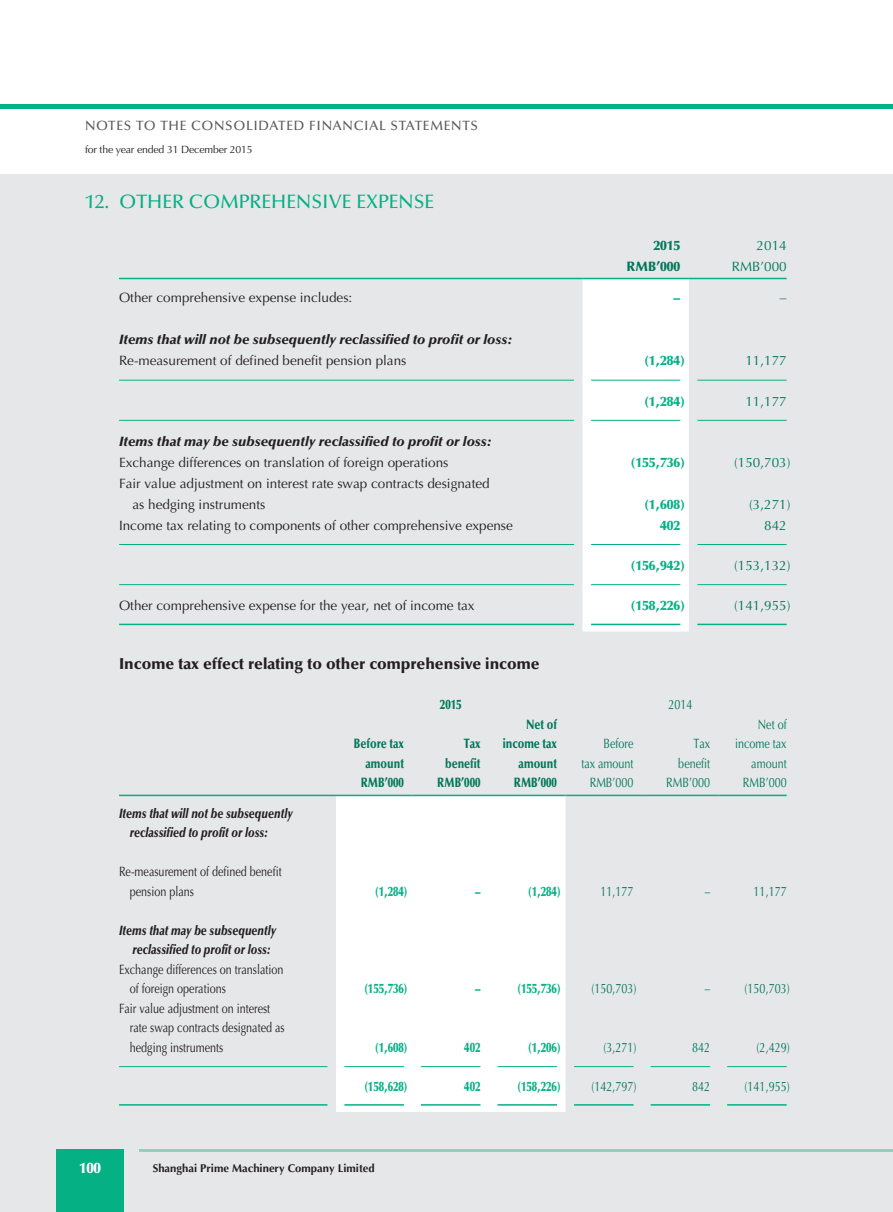
<style>
.page{position:relative;width:893px;height:1212px;background:#fff}
.page>*{position:absolute;margin:0;border:0;box-sizing:border-box;transform-origin:0 0}
.t1{font:500 19.5px "Optima LT Std";color:#05b085}
.t2{font:900 15.75px "Optima LT Std";color:#231f20}
.t3{font:900 15px "Optima LT Std";color:#fff}
.t4{font:13.5px/21px "Optima LT Std";color:#231f20}
.t5{font:13.5px/19.5px "Optima LT Std";color:#231f20;scale:.8 1}
.t6{font:13.5px/19.5px "Optima LT Std";color:#00785a;text-align:right;scale:.8 1}
.t7{font:italic 900 13.5px "Optima LT Std";color:#231f20}
.t8{font:italic 900 13.5px/19.5px "Optima LT Std";color:#231f20;scale:.8 1}
.t9{font:900 13.5px "Optima LT Std";color:#05b085;scale:.8 1}
.t10{font:900 13.5px/19.5px "Optima LT Std";color:#00785a;text-align:right;scale:.8 1}
.t11{font:13.5px "Optima LT Std";color:#00785a}
.t12{font:900 13.5px "Optima LT Std";color:#05b085}
.t13{font:500 13.5px "Optima LT Std";letter-spacing:.05em;color:#57585a}
.t14{font:900 13.5px "Optima LT Std";color:#00785a}
.t15{font:700 11.25px "Optima LT Std";color:#231f20}
.t16{font:10.5px "Optima LT Std";letter-spacing:-.015em;color:#231f20}
</style>
<div class="page">
<div style="left:0;top:174px;width:893px;height:1038px;background:#e6e7e9"></div>
<hr style="left:140px;top:1149px;width:753px;height:2px;background:#91d1bc">
<div style="left:56px;top:1149px;width:68px;height:63px;background:#05b085"></div>
<hr style="left:0;top:104px;width:893px;height:4px;background:#05b085">
<div style="left:583px;top:279px;width:106px;height:352px;background:#fff"></div>
<hr style="left:119px;top:278px;width:464px;height:1px;background:#05b085">
<hr style="left:583px;top:278px;width:106px;height:1px;background:#05b085">
<hr style="left:689px;top:278px;width:98px;height:1px;background:#05b085">
<hr style="left:119px;top:380px;width:455px;height:1px;background:#05b085">
<hr style="left:591px;top:380px;width:89px;height:1px;background:#05b085">
<hr style="left:697px;top:380px;width:90px;height:1px;background:#05b085">
<hr style="left:119px;top:420px;width:455px;height:1px;background:#05b085">
<hr style="left:591px;top:420px;width:89px;height:1px;background:#05b085">
<hr style="left:697px;top:420px;width:90px;height:1px;background:#05b085">
<hr style="left:119px;top:544px;width:455px;height:1px;background:#05b085">
<hr style="left:591px;top:544px;width:89px;height:1px;background:#05b085">
<hr style="left:697px;top:544px;width:90px;height:1px;background:#05b085">
<hr style="left:119px;top:584px;width:455px;height:1px;background:#05b085">
<hr style="left:591px;top:584px;width:89px;height:1px;background:#05b085">
<hr style="left:697px;top:584px;width:90px;height:1px;background:#05b085">
<hr style="left:119px;top:624px;width:455px;height:1px;background:#05b085">
<hr style="left:591px;top:624px;width:89px;height:1px;background:#05b085">
<hr style="left:697px;top:624px;width:90px;height:1px;background:#05b085">
<div style="left:336px;top:796px;width:230px;height:316px;background:#fff"></div>
<hr style="left:119px;top:795px;width:217px;height:1px;background:#05b085">
<hr style="left:336px;top:795px;width:76px;height:1px;background:#05b085">
<hr style="left:412px;top:795px;width:77px;height:1px;background:#05b085">
<hr style="left:489px;top:795px;width:77px;height:1px;background:#05b085">
<hr style="left:566px;top:795px;width:76px;height:1px;background:#05b085">
<hr style="left:642px;top:795px;width:77px;height:1px;background:#05b085">
<hr style="left:719px;top:795px;width:68px;height:1px;background:#05b085">
<hr style="left:119px;top:1066px;width:208px;height:1px;background:#05b085">
<hr style="left:344px;top:1066px;width:60px;height:1px;background:#05b085">
<hr style="left:421px;top:1066px;width:59px;height:1px;background:#05b085">
<hr style="left:497px;top:1066px;width:60px;height:1px;background:#05b085">
<hr style="left:574px;top:1066px;width:60px;height:1px;background:#05b085">
<hr style="left:651px;top:1066px;width:59px;height:1px;background:#05b085">
<hr style="left:727px;top:1066px;width:60px;height:1px;background:#05b085">
<hr style="left:119px;top:1104px;width:208px;height:1px;background:#05b085">
<hr style="left:344px;top:1104px;width:60px;height:1px;background:#05b085">
<hr style="left:421px;top:1104px;width:59px;height:1px;background:#05b085">
<hr style="left:497px;top:1104px;width:60px;height:1px;background:#05b085">
<hr style="left:574px;top:1104px;width:60px;height:1px;background:#05b085">
<hr style="left:651px;top:1104px;width:59px;height:1px;background:#05b085">
<hr style="left:727px;top:1104px;width:60px;height:1px;background:#05b085">
<p class="t13" style="left:85px;top:119px;width:395px">NOTES TO THE CONSOLIDATED FINANCIAL STATEMENTS</p>
<p class="t16" style="left:85px;top:145px;width:169px">for the year ended 31 December 2015</p>
<h1 class="t1" style="left:85px;top:191px;width:351px">12. OTHER COMPREHENSIVE EXPENSE</h1>
<p class="t14" style="left:653px;top:238px;width:28px">2015</p>
<p class="t11" style="left:757px;top:238px;width:32px">2014</p>
<p class="t14" style="left:626px;top:259px;width:55px">RMB’000</p>
<p class="t11" style="left:732px;top:259px;width:56px">RMB’000</p>
<p class="t4" style="left:119px;top:288px;width:235px">Other comprehensive expense includes:</p>
<p class="t12" style="left:674px;top:291px;width:8px">–</p>
<p class="t11" style="left:780px;top:291px;width:8px">–</p>
<p class="t7" style="left:119px;top:333px;width:395px">Items that will not be subsequently reclassified to profit or loss:</p>
<p class="t4" style="left:119px;top:351px;width:289px">Re-measurement of defined benefit pension plans</p>
<p class="t12" style="left:644px;top:354px;width:42px">(1,284)</p>
<p class="t11" style="left:745px;top:354px;width:43px">11,177</p>
<p class="t12" style="left:644px;top:394px;width:42px">(1,284)</p>
<p class="t11" style="left:745px;top:394px;width:43px">11,177</p>
<p class="t7" style="left:119px;top:434px;width:375px">Items that may be subsequently reclassified to profit or loss:</p>
<p class="t4" style="left:119px;top:452px;width:331px">Exchange differences on translation of foreign operations</p>
<p class="t12" style="left:631px;top:455px;width:55px">(155,736)</p>
<p class="t11" style="left:734px;top:455px;width:58px">(150,703)</p>
<p class="t4" style="left:133px;top:473px;width:359px;text-indent:-14px">Fair value adjustment on interest rate swap contracts designated as hedging instruments</p>
<p class="t12" style="left:644px;top:497px;width:42px">(1,608)</p>
<p class="t11" style="left:749px;top:497px;width:43px">(3,271)</p>
<p class="t4" style="left:119px;top:515px;width:395px">Income tax relating to components of other comprehensive expense</p>
<p class="t12" style="left:660px;top:518px;width:22px">402</p>
<p class="t11" style="left:764px;top:518px;width:24px">842</p>
<p class="t12" style="left:631px;top:559px;width:55px">(156,942)</p>
<p class="t11" style="left:734px;top:559px;width:58px">(153,132)</p>
<p class="t4" style="left:119px;top:596px;width:357px">Other comprehensive expense for the year, net of income tax</p>
<p class="t12" style="left:631px;top:599px;width:55px">(158,226)</p>
<p class="t11" style="left:734px;top:599px;width:58px">(141,955)</p>
<p class="t2" style="left:119px;top:656px;width:422px">Income tax effect relating to other comprehensive income</p>
<p class="t10" style="left:440px;top:696px;width:28px">2015</p>
<p class="t6" style="left:668px;top:696px;width:32px">2014</p>
<p class="t10" style="left:354px;top:735px;width:64px">Before tax amount</p>
<p class="t10" style="left:445px;top:735px;width:46px">Tax benefit</p>
<p class="t10" style="left:503px;top:715px;width:69px">Net of income tax amount</p>
<p class="t6" style="left:581px;top:735px;width:67px">Before<br>tax amount</p>
<p class="t6" style="left:678px;top:735px;width:41px">Tax benefit</p>
<p class="t6" style="left:735px;top:715px;width:66px">Net of income tax amount</p>
<p class="t8" style="left:130px;top:804px;width:205px;text-indent:-11px">Items that will not be subsequently reclassified to profit or loss:</p>
<p class="t5" style="left:130px;top:863px;width:191px;text-indent:-11px">Re-measurement of defined benefit pension plans</p>
<p class="t8" style="left:133px;top:921px;width:181px;text-indent:-14px">Items that may be subsequently reclassified to profit or loss:</p>
<p class="t5" style="left:130px;top:960px;width:194px;text-indent:-11px">Exchange differences on translation of foreign operations</p>
<p class="t5" style="left:130px;top:999px;width:195px;text-indent:-11px">Fair value adjustment on interest rate swap contracts designated as hedging instruments</p>
<p class="t10" style="left:361px;top:774px;width:55px">RMB’000</p>
<p class="t10" style="left:437px;top:774px;width:56px">RMB’000</p>
<p class="t10" style="left:514px;top:774px;width:55px">RMB’000</p>
<p class="t6" style="left:590px;top:774px;width:56px">RMB’000</p>
<p class="t6" style="left:666px;top:774px;width:56px">RMB’000</p>
<p class="t6" style="left:743px;top:774px;width:56px">RMB’000</p>
<p class="t9" style="left:375px;top:885px;width:42px">(1,284)</p>
<p class="t9" style="left:475px;top:885px;width:8px">–</p>
<p class="t9" style="left:528px;top:885px;width:42px">(1,284)</p>
<p class="t6" style="left:601px;top:882px;width:43px">11,177</p>
<p class="t6" style="left:705px;top:882px;width:8px">–</p>
<p class="t6" style="left:754px;top:882px;width:43px">11,177</p>
<p class="t9" style="left:364px;top:982px;width:55px">(155,736)</p>
<p class="t9" style="left:475px;top:982px;width:8px">–</p>
<p class="t9" style="left:517px;top:982px;width:55px">(155,736)</p>
<p class="t6" style="left:592px;top:980px;width:58px">(150,703)</p>
<p class="t6" style="left:705px;top:980px;width:8px">–</p>
<p class="t6" style="left:745px;top:980px;width:58px">(150,703)</p>
<p class="t9" style="left:375px;top:1041px;width:42px">(1,608)</p>
<p class="t9" style="left:464px;top:1041px;width:22px">402</p>
<p class="t9" style="left:528px;top:1041px;width:42px">(1,206)</p>
<p class="t6" style="left:604px;top:1038px;width:43px">(3,271)</p>
<p class="t6" style="left:692px;top:1038px;width:24px">842</p>
<p class="t6" style="left:757px;top:1038px;width:43px">(2,429)</p>
<p class="t9" style="left:364px;top:1079px;width:55px">(158,628)</p>
<p class="t9" style="left:464px;top:1079px;width:22px">402</p>
<p class="t9" style="left:517px;top:1079px;width:55px">(158,226)</p>
<p class="t6" style="left:592px;top:1077px;width:58px">(142,797)</p>
<p class="t6" style="left:692px;top:1077px;width:24px">842</p>
<p class="t6" style="left:745px;top:1077px;width:58px">(141,955)</p>
<p class="t3" style="left:79px;top:1160px;width:23px">100</p>
<p class="t15" style="left:153px;top:1162px;width:223px">Shanghai Prime Machinery Company Limited</p>
</div>
